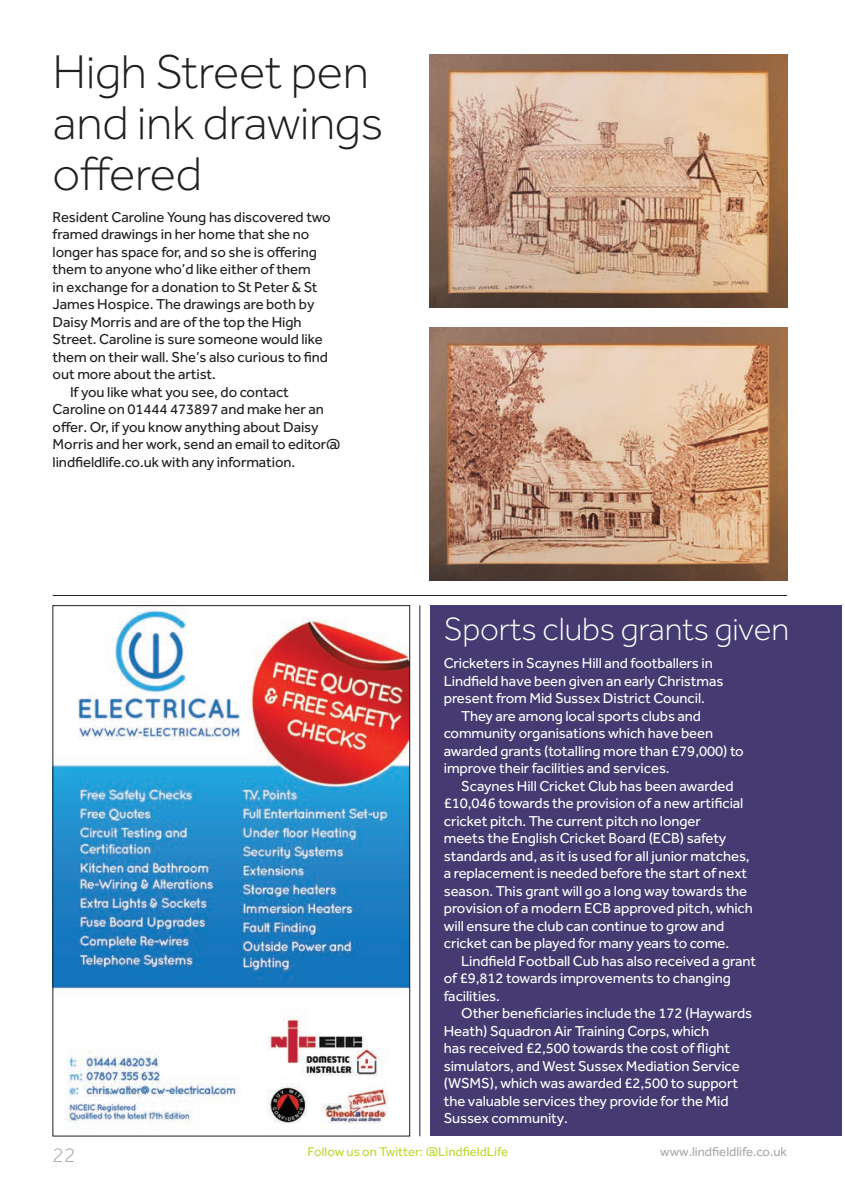
<style>
.page{position:relative;width:845px;height:1193px;background:#fff}
.page>*{position:absolute;margin:0;border:0;box-sizing:border-box;transform-origin:0 0}
.t1{font:300 49px/50.8px "Effra";letter-spacing:-.005em;color:#231f20}
.t2{font:300 33.25px "Effra";letter-spacing:-.005em;color:#fff}
.t3{font:300 21px "Effra";color:#a8a9ad}
.t4{font:14.88px "Effra";letter-spacing:-.005em;color:#fff}
.t5{font:14.88px "Effra";letter-spacing:-.005em;color:#231f20}
.t6{font:13.12px "Effra";color:#c1d72f}
.t7{font:13.12px "Effra";color:#a8a9ad}
</style>
<div class="page">
<div style="left:430px;top:605px;width:411px;height:531px;background:#453a72"></div>
<img style="left:55px;top:607px;width:353px;height:523px">
<hr style="left:53px;top:595px;width:734px;height:1px;background:#231f20">
<hr style="left:419px;top:605px;width:1px;height:531px;background:#231f20">
<img style="left:430px;top:55px;width:357px;height:253px">
<img style="left:430px;top:327px;width:357px;height:253px">
<h1 class="t1" style="left:53px;top:46px;width:332px">High Street pen and ink drawings offered</h1>
<p class="t5" style="left:53px;top:208px;width:280px">Resident Caroline Young has discovered two</p>
<p class="t5" style="left:53px;top:226px;width:258px">framed drawings in her home that she no</p>
<p class="t5" style="left:53px;top:243px;width:266px">longer has space for, and so she is offering</p>
<p class="t5" style="left:53px;top:261px;width:259px">them to anyone who’d like either of them</p>
<p class="t5" style="left:53px;top:278px;width:266px">in exchange for a donation to St Peter &amp; St</p>
<p class="t5" style="left:53px;top:296px;width:263px">James Hospice. The drawings are both by</p>
<p class="t5" style="left:53px;top:313px;width:250px">Daisy Morris and are of the top the High</p>
<p class="t5" style="left:53px;top:331px;width:272px">Street. Caroline is sure someone would like</p>
<p class="t5" style="left:53px;top:348px;width:277px">them on their wall. She’s also curious to find</p>
<p class="t5" style="left:53px;top:366px;width:165px">out more about the artist.</p>
<p class="t5" style="left:70px;top:383px;width:220px">If you like what you see, do contact</p>
<p class="t5" style="left:53px;top:401px;width:273px">Caroline on 01444 473897 and make her an</p>
<p class="t5" style="left:53px;top:418px;width:267px">offer. Or, if you know anything about Daisy</p>
<p class="t5" style="left:53px;top:436px;width:289px">Morris and her work, send an email to editor@</p>
<p class="t5" style="left:53px;top:453px;width:244px">lindfieldlife.co.uk with any information.</p>
<h2 class="t2" style="left:444px;top:610px;width:347px">Sports clubs grants given</h2>
<p class="t4" style="left:444px;top:655px;width:270px">Cricketers in Scaynes Hill and footballers in</p>
<p class="t4" style="left:444px;top:672px;width:281px">Lindfield have been given an early Christmas</p>
<p class="t4" style="left:444px;top:690px;width:263px">present from Mid Sussex District Council.</p>
<p class="t4" style="left:461px;top:707px;width:241px">They are among local sports clubs and</p>
<p class="t4" style="left:444px;top:725px;width:271px">community organisations which have been</p>
<p class="t4" style="left:444px;top:742px;width:301px">awarded grants (totalling more than £79,000) to</p>
<p class="t4" style="left:444px;top:760px;width:227px">improve their facilities and services.</p>
<p class="t4" style="left:461px;top:777px;width:274px">Scaynes Hill Cricket Club has been awarded</p>
<p class="t4" style="left:444px;top:795px;width:301px">£10,046 towards the provision of a new artificial</p>
<p class="t4" style="left:444px;top:812px;width:259px">cricket pitch. The current pitch no longer</p>
<p class="t4" style="left:444px;top:830px;width:284px">meets the English Cricket Board (ECB) safety</p>
<p class="t4" style="left:444px;top:847px;width:307px">standards and, as it is used for all junior matches,</p>
<p class="t4" style="left:444px;top:864px;width:305px">a replacement is needed before the start of next</p>
<p class="t4" style="left:444px;top:882px;width:305px">season. This grant will go a long way towards the</p>
<p class="t4" style="left:444px;top:899px;width:311px">provision of a modern ECB approved pitch, which</p>
<p class="t4" style="left:444px;top:917px;width:282px">will ensure the club can continue to grow and</p>
<p class="t4" style="left:444px;top:934px;width:287px">cricket can be played for many years to come.</p>
<p class="t4" style="left:461px;top:952px;width:297px">Lindfield Football Cub has also received a grant</p>
<p class="t4" style="left:444px;top:969px;width:289px">of £9,812 towards improvements to changing</p>
<p class="t4" style="left:444px;top:987px;width:58px">facilities.</p>
<p class="t4" style="left:461px;top:1004px;width:293px">Other beneficiaries include the 172 (Haywards</p>
<p class="t4" style="left:444px;top:1022px;width:267px">Heath) Squadron Air Training Corps, which</p>
<p class="t4" style="left:444px;top:1039px;width:288px">has received £2,500 towards the cost of flight</p>
<p class="t4" style="left:444px;top:1057px;width:297px">simulators, and West Sussex Mediation Service</p>
<p class="t4" style="left:444px;top:1074px;width:296px">(WSMS), which was awarded £2,500 to support</p>
<p class="t4" style="left:444px;top:1092px;width:286px">the valuable services they provide for the Mid</p>
<p class="t4" style="left:444px;top:1109px;width:126px">Sussex community.</p>
<h3 class="t3" style="left:53px;top:1143px;width:24px">22</h3>
<p class="t6" style="left:307px;top:1144px;width:202px">Follow us on Twitter: @LindfieldLife</p>
<p class="t7" style="left:660px;top:1144px;width:128px">www.lindfieldlife.co.uk</p>
</div>
